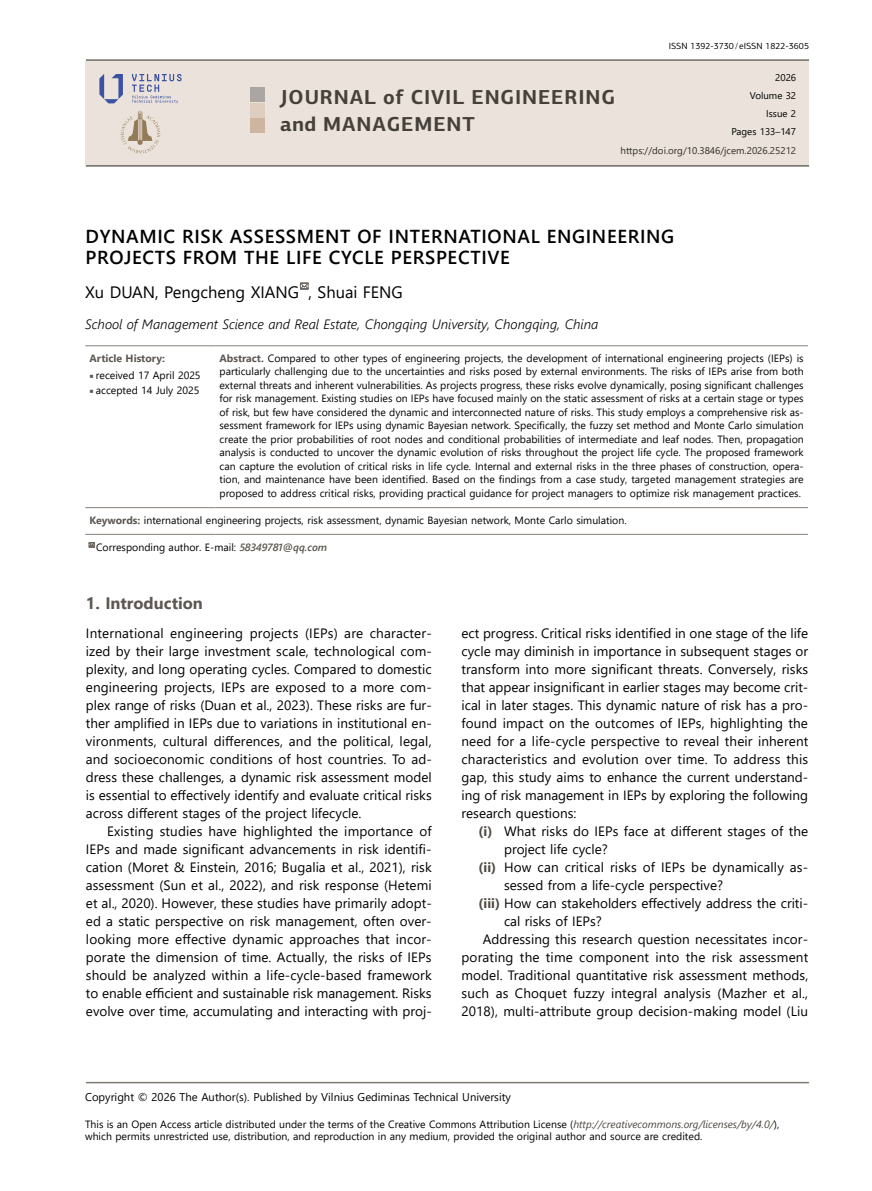
<style>
.page{position:relative;width:872px;height:1191px;background:#fff}
.page>*{position:absolute;margin:0;border:0;box-sizing:border-box;transform-origin:0 0}
.t1{font:700 20.25px/27px "PF Centro Sans Pro";letter-spacing:.045em;color:#45413a}
.t2{font:600 18.75px/21px "Segoe UI";letter-spacing:.035em;color:#000}
.t3{font:16.5px "Segoe UI";color:#000}
.t4{font:700 16.5px "Segoe UI";color:#5c5750}
.t5{font:13.5px/18px "Segoe UI";letter-spacing:.005em;color:#000;text-align:justify}
.t6{font:italic 300 13.5px "Segoe UI";color:#000}
.t7{font:11.25px "Segoe UI";color:#000}
.t8{font:10.5px/13.5px "Segoe UI";color:#000}
.t9{font:700 10.5px "Segoe UI";color:#5c5750}
.t10{font:9.75px "Segoe UI";color:#302d25}
.t11{font:9.75px/18.1px "Segoe UI";color:#000;text-align:right}
.t12{font:9px "PF Centro Sans Pro";color:#000}
.s1{font-weight:700;color:#5c5750}
.s2{font-family:"Minion Pro";color:#5c5750}
.s3{font-weight:600;font-style:italic;color:#5c5750}
.s4{font-weight:700;color:#4d4841}
.s5{font-style:italic;color:#4d4841}
</style>
<div class="page">
<hr style="left:86px;top:1081px;width:723px;height:2px;background:#807a75">
<div style="left:86px;top:61px;width:723px;height:104px;background:#ebe3db"></div>
<hr style="left:86px;top:59px;width:723px;height:2px;background:#6d6861">
<hr style="left:86px;top:165px;width:723px;height:2px;background:#6d6861">
<div style="left:251px;top:87px;width:14px;height:15px;background:#aba6a1"></div>
<div style="left:251px;top:118px;width:14px;height:15px;background:#cdb59f"></div>
<div style="left:251px;top:103px;width:14px;height:14px;background:#decec0"></div>
<svg style="left:99px;top:74px;width:24px;height:29px"></svg>
<svg style="left:132px;top:74px;width:50px;height:29px"></svg>
<svg style="left:121px;top:111px;width:39px;height:43px"></svg>
<hr style="left:85px;top:345px;width:130px;height:1px;background:#958f8a">
<hr style="left:215px;top:345px;width:593px;height:1px;background:#958f8a">
<hr style="left:85px;top:507px;width:130px;height:1px;background:#958f8a">
<hr style="left:215px;top:507px;width:593px;height:1px;background:#958f8a">
<hr style="left:85px;top:534px;width:130px;height:1px;background:#958f8a">
<hr style="left:215px;top:534px;width:593px;height:1px;background:#958f8a">
<svg style="left:299px;top:282px;width:10px;height:8px"></svg>
<svg style="left:88px;top:542px;width:8px;height:6px"></svg>
<p class="t12" style="left:668px;top:41px;width:142px">ISSN 1392-3730/eISSN 1822-3605</p>
<p class="t11" style="left:731px;top:67px;width:66px">2026<br>Volume 32<br>Issue 2<br>Pages 133–147</p>
<p class="t10" style="left:620px;top:141px;width:177px">https://doi.org/10.3846/jcem.2026.25212</p>
<h1 class="t1" style="left:280px;top:84px;width:336px">JOURNAL of CIVIL ENGINEERING and MANAGEMENT</h1>
<h2 class="t2" style="left:86px;top:225px;width:590px">DYNAMIC RISK ASSESSMENT OF INTERNATIONAL ENGINEERING<br>PROJECTS FROM THE LIFE CYCLE PERSPECTIVE</h2>
<p class="t3" style="left:85px;top:276px;width:319px">Xu DUAN, Pengcheng XIANG , Shuai FENG</p>
<p class="t6" style="left:85px;top:311px;width:514px">School of Management Science and Real Estate, Chongqing University, Chongqing, China</p>
<p class="t9" style="left:89px;top:348px;width:77px">Article History:</p>
<p class="t8" style="left:219px;top:350px;width:586px;text-align:justify"><span class="s1">Abstract.</span> Compared to other types of engineering projects, the development of international engineering projects (IEPs) is particularly challenging due to the uncertainties and risks posed by external environments. The risks of IEPs arise from both external threats and inherent vulnerabilities. As projects progress, these risks evolve dynamically, posing significant challenges for risk management. Existing studies on IEPs have focused mainly on the static assessment of risks at a certain stage or types of risk, but few have considered the dynamic and interconnected nature of risks. This study employs a comprehensive risk as&shy;sessment framework for IEPs using dynamic Bayesian network. Specifically, the fuzzy set method and Monte Carlo simulation create the prior probabilities of root nodes and conditional probabilities of intermediate and leaf nodes. Then, propagation analysis is conducted to uncover the dynamic evolution of risks throughout the project life cycle. The proposed framework can capture the evolution of critical risks in life cycle. Internal and external risks in the three phases of construction, opera&shy;tion, and maintenance have been identified. Based on the findings from a case study, targeted management strategies are proposed to address critical risks, providing practical guidance for project managers to optimize risk management practices.</p>
<p class="t8" style="left:89px;top:367px;width:113px"><span class="s2">■</span> received 17 April 2025</p>
<p class="t8" style="left:89px;top:382px;width:111px"><span class="s2">■</span> accepted 14 July 2025</p>
<p class="t8" style="left:89px;top:512px;width:538px"><span class="s1">Keywords:</span> international engineering projects, risk assessment, dynamic Bayesian network, Monte Carlo simulation.</p>
<p class="t8" style="left:96px;top:539px;width:233px">Corresponding author. E-mail: <span class="s3">58349781@qq.com</span></p>
<p class="t4" style="left:86px;top:588px;width:118px">1. Introduction</p>
<p class="t5" style="left:86px;top:623px;width:347px">International engineering projects (IEPs) are character&shy;ized by their large investment scale, technological com&shy;plexity, and long operating cycles. Compared to domestic engineering projects, IEPs are exposed to a more com&shy;plex range of risks (Duan et al., 2023). These risks are fur&shy;ther amplified in IEPs due to variations in institutional en&shy;vironments, cultural differences, and the political, legal, and socioeconomic conditions of host countries. To ad&shy;dress these challenges, a dynamic risk assessment model is essential to effectively identify and evaluate critical risks across different stages of the project lifecycle.</p>
<p class="t5" style="left:86px;top:821px;width:347px;text-indent:21px">Existing studies have highlighted the importance of IEPs and made significant advancements in risk identifi&shy;cation (Moret &amp; Einstein, 2016; Bugalia et al., 2021), risk assessment (Sun et al., 2022), and risk response (Hetemi et al., 2020). However, these studies have primarily adopt&shy;ed a static perspective on risk management, often over&shy;looking more effective dynamic approaches that incor&shy;porate the dimension of time. Actually, the risks of IEPs should be analyzed within a life-cycle-based framework to enable efficient and sustainable risk management. Risks evolve over time, accumulating and interacting with proj-</p>
<p class="t5" style="left:461px;top:623px;width:348px">ect progress. Critical risks identified in one stage of the life cycle may diminish in importance in subsequent stages or transform into more significant threats. Conversely, risks that appear insignificant in earlier stages may become crit&shy;ical in later stages. This dynamic nature of risk has a pro&shy;found impact on the outcomes of IEPs, highlighting the need for a life-cycle perspective to reveal their inherent characteristics and evolution over time. To address this gap, this study aims to enhance the current understand&shy;ing of risk management in IEPs by exploring the following research questions:</p>
<p class="t5" style="left:478px;top:821px;width:331px"><span class="s4">(i)</span> What risks do IEPs face at different stages of the</p>
<p class="t5" style="left:504px;top:839px;width:105px">project life cycle?</p>
<p class="t5" style="left:478px;top:857px;width:331px"><span class="s4">(ii)</span> How can critical risks of IEPs be dynamically as-</p>
<p class="t5" style="left:504px;top:875px;width:220px">sessed from a life-cycle perspective?</p>
<p class="t5" style="left:478px;top:893px;width:331px"><span class="s4">(iii)</span> How can stakeholders effectively address the criti-</p>
<p class="t5" style="left:504px;top:911px;width:99px">cal risks of IEPs?</p>
<p class="t5" style="left:483px;top:929px;width:327px">Addressing this research question necessitates incor-</p>
<p class="t5" style="left:461px;top:947px;width:348px">porating the time component into the risk assessment</p>
<p class="t5" style="left:461px;top:965px;width:348px">model. Traditional quantitative risk assessment methods,</p>
<p class="t5" style="left:461px;top:983px;width:348px">such as Choquet fuzzy integral analysis (Mazher et al.,</p>
<p class="t5" style="left:461px;top:1001px;width:348px">2018), multi-attribute group decision-making model (Liu</p>
<p class="t7" style="left:85px;top:1086px;width:427px">Copyright © 2026 The Author(s). Published by Vilnius Gediminas Technical University</p>
<p class="t8" style="left:85px;top:1117px;width:695px;line-height:12px">This is an Open Access article distributed under the terms of the Creative Commons Attribution License (<span class="s5">http://creativecommons.org/licenses/by/4.0/</span>), which permits unrestricted use, distribution, and reproduction in any medium, provided the original author and source are credited.</p>
</div>
